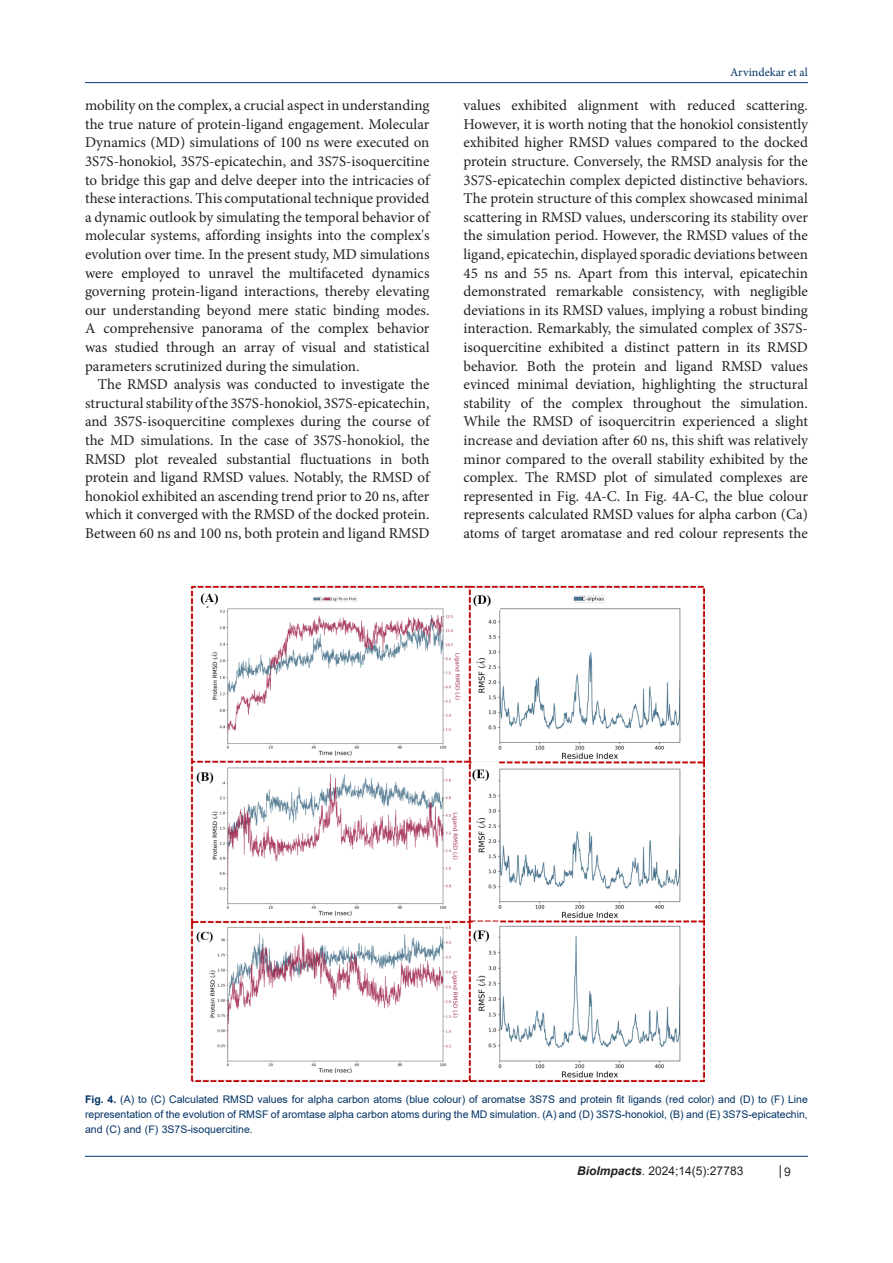
<style>
.page{position:relative;width:893px;height:1263px;background:#fff}
.page>*{position:absolute;margin:0;border:0;box-sizing:border-box;transform-origin:0 0}
.t1{font:15px/18.6px "Minion Pro";color:#231f20;text-align:justify}
.t2{font:12px "Arial";color:#231f20}
.t3{font:12px "Minion Pro";color:#003466}
.t4{font:10.5px/15px "Arial";color:#003264;text-align:justify}
.s1{font-weight:700}
.s2{font-weight:700;font-style:italic}
</style>
<div class="page">
<hr style="left:85px;top:82px;width:723px;height:1px;background:#053278">
<hr style="left:85px;top:1156px;width:723px;height:1px;background:#053278">
<svg style="left:780px;top:1165px;width:1px;height:13px"></svg>
<img style="left:190px;top:585px;width:514px;height:496px">
<p class="t1" style="left:85px;top:96px;width:346px">mobility on the complex, a crucial aspect in understanding the true nature of protein-ligand engagement. Molecular Dynamics (MD) simulations of 100 ns were executed on 3S7S-honokiol, 3S7S-epicatechin, and 3S7S-isoquercitine to bridge this gap and delve deeper into the intricacies of these interactions. This computational technique provided a dynamic outlook by simulating the temporal behavior of molecular systems, affording insights into the complex's evolution over time. In the present study, MD simulations were employed to unravel the multifaceted dynamics governing protein-ligand interactions, thereby elevating our understanding beyond mere static binding modes.<br>A comprehensive panorama of the complex behavior was studied through an array of visual and statistical parameters scrutinized during the simulation.</p>
<p class="t1" style="left:85px;top:375px;width:346px;text-indent:13px">The RMSD analysis was conducted to investigate the structural stability of the 3S7S-honokiol, 3S7S-epicatechin, and 3S7S-isoquercitine complexes during the course of the MD simulations. In the case of 3S7S-honokiol, the RMSD plot revealed substantial fluctuations in both protein and ligand RMSD values. Notably, the RMSD of honokiol exhibited an ascending trend prior to 20 ns, after which it converged with the RMSD of the docked protein.<br>Between 60 ns and 100 ns, both protein and ligand RMSD</p>
<p class="t3" style="left:730px;top:64px;width:79px">Arvindekar et al</p>
<p class="t1" style="left:463px;top:96px;width:346px">values exhibited alignment with reduced scattering.<br>However, it is worth noting that the honokiol consistently exhibited higher RMSD values compared to the docked protein structure. Conversely, the RMSD analysis for the 3S7S-epicatechin complex depicted distinctive behaviors.<br>The protein structure of this complex showcased minimal scattering in RMSD values, underscoring its stability over the simulation period. However, the RMSD values of the ligand, epicatechin, displayed sporadic deviations between 45 ns and 55 ns. Apart from this interval, epicatechin demonstrated remarkable consistency, with negligible deviations in its RMSD values, implying a robust binding interaction. Remarkably, the simulated complex of 3S7S&shy;isoquercitine exhibited a distinct pattern in its RMSD behavior. Both the protein and ligand RMSD values evinced minimal deviation, highlighting the structural stability of the complex throughout the simulation.<br>While the RMSD of isoquercitrin experienced a slight increase and deviation after 60 ns, this shift was relatively minor compared to the overall stability exhibited by the complex. The RMSD plot of simulated complexes are represented in Fig. 4A-C. In Fig. 4A-C, the blue colour represents calculated RMSD values for alpha carbon (Ca) atoms of target aromatase and red colour represents the</p>
<p class="t4" style="left:85px;top:1092px;width:724px"><span class="s1">Fig. 4.</span> (A) to (C) Calculated RMSD values for alpha carbon atoms (blue colour) of aromatse 3S7S and protein fit ligands (red color) and (D) to (F) Line representation of the evolution of RMSF of aromtase alpha carbon atoms during the MD simulation. (A) and (D) 3S7S-honokiol, (B) and (E) 3S7S-epicatechin, and (C) and (F) 3S7S-isoquercitine.</p>
<p class="t2" style="left:577px;top:1163px;width:168px"><span class="s2">BioImpacts</span>. 2024;14(5):27783</p>
<p class="t2" style="left:784px;top:1164px;width:8px">9</p>
</div>
